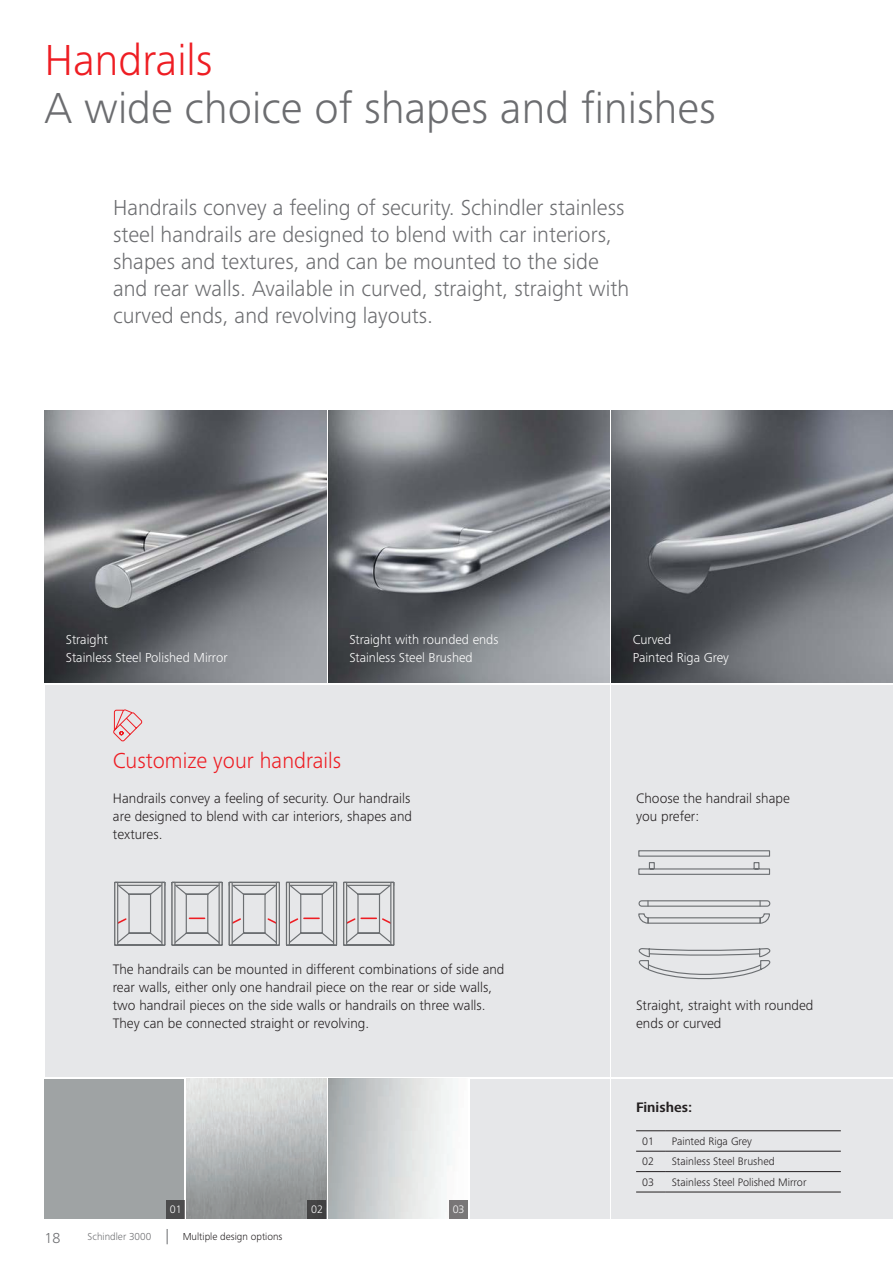
<style>
.page{position:relative;width:893px;height:1263px;background:#fff}
.page>*{position:absolute;margin:0;border:0;box-sizing:border-box;transform-origin:0 0}
.Headline_30_pt_1909{font:300 45px "Frutiger Next LTW1 G";color:#6c6d70}
.Headline_30_pt_1909-2{font:300 45px "Frutiger Next LTW1 G";color:#ee1d23}
.Intro_15pt_1909{font:300 22.5px/27px "Frutiger Next LTW1 G";color:#6c6d70}
.Intro_15pt_1909-2{font:300 22.5px "Frutiger Next LTW1 G";color:#ee1d23}
.t1{font:300 15px "Frutiger Next LTW1 G";color:#6c6d70}
.Text_9_5_pt_1909{font:300 14.25px/18px "Frutiger Next LTW1 G";color:#231f20}
.Text_9_5_pt_1909-2{font:700 14.25px "Frutiger Next LTW1 G";color:#231f20}
.Caption_B_9pt_1909{font:300 13.5px/17.2px "Frutiger Next LTW1 G";color:#fff}
.Legend_7_5_pt_1909{font:300 11.25px "Frutiger Next LTW1 G";color:#231f20}
.Legend_7_5_pt_1909-2{font:300 11.25px "Frutiger Next LTW1 G";color:#fff}
.t2{font:300 10.5px "Frutiger Next LTW1 G";color:#231f20}
.t3{font:300 10.5px "Frutiger Next LTW1 G";color:#6c6d70}
</style>
<div class="page">
<div style="left:45px;top:685px;width:564px;height:391px;background:#e6e7e9"></div>
<div style="left:611px;top:685px;width:282px;height:391px;background:#e6e7e9"></div>
<div style="left:470px;top:1079px;width:139px;height:139px;background:#e6e7e9"></div>
<div style="left:611px;top:1079px;width:282px;height:139px;background:#e6e7e9"></div>
<img style="left:45px;top:411px;width:281px;height:272px">
<img style="left:611px;top:411px;width:282px;height:272px">
<img style="left:328px;top:411px;width:281px;height:272px">
<img style="left:186px;top:1079px;width:140px;height:139px">
<div style="left:45px;top:1079px;width:139px;height:139px;background:#9fa3a4"></div>
<svg style="left:114px;top:881px;width:281px;height:65px"></svg>
<svg style="left:118px;top:882px;width:43px;height:4px"></svg>
<svg style="left:114px;top:882px;width:4px;height:63px"></svg>
<svg style="left:161px;top:882px;width:4px;height:63px"></svg>
<svg style="left:113px;top:709px;width:30px;height:33px"></svg>
<svg style="left:638px;top:850px;width:133px;height:25px"></svg>
<svg style="left:638px;top:913px;width:9px;height:11px"></svg>
<svg style="left:761px;top:913px;width:9px;height:11px"></svg>
<div style="left:647px;top:917px;width:114px;height:7px;border:1px solid #6c6f72"></div>
<div style="left:638px;top:900px;width:132px;height:7px;border:1px solid #6c6f72;border-radius:3px"></div>
<svg style="left:638px;top:948px;width:133px;height:32px"></svg>
<div style="left:166px;top:1200px;width:18px;height:18px;background:#4c4c4d"></div>
<div style="left:308px;top:1200px;width:18px;height:18px;background:#434343"></div>
<div style="left:449px;top:1200px;width:19px;height:18px;background:#797677"></div>
<hr style="left:636px;top:1130px;width:30px;height:1px;background:#231f20">
<hr style="left:666px;top:1130px;width:175px;height:1px;background:#231f20">
<hr style="left:636px;top:1151px;width:30px;height:1px;background:#231f20">
<hr style="left:666px;top:1151px;width:175px;height:1px;background:#231f20">
<hr style="left:636px;top:1171px;width:30px;height:1px;background:#231f20">
<hr style="left:666px;top:1171px;width:175px;height:1px;background:#231f20">
<hr style="left:636px;top:1192px;width:30px;height:1px;background:#231f20">
<hr style="left:666px;top:1192px;width:175px;height:1px;background:#231f20">
<svg style="left:167px;top:1229px;width:1px;height:15px"></svg>
<p class="Headline_30_pt_1909-2" style="left:45px;top:34px;width:170px">Handrails</p>
<p class="Headline_30_pt_1909" style="left:45px;top:82px;width:673px">A wide choice of shapes and finishes</p>
<p class="Intro_15pt_1909" style="left:113px;top:194px;width:518px">Handrails convey a feeling of security. Schindler stainless steel handrails are designed to blend with car interiors, shapes and textures, and can be mounted to the side and rear walls. Available in curved, straight, straight with curved ends, and revolving layouts.</p>
<p class="Caption_B_9pt_1909" style="left:66px;top:631px;width:163px">Straight<br>Stainless Steel Polished Mirror</p>
<p class="Caption_B_9pt_1909" style="left:633px;top:631px;width:40px">Curved</p>
<p class="Caption_B_9pt_1909" style="left:349px;top:631px;width:151px">Straight with rounded ends<br>Stainless Steel Brushed</p>
<p class="Caption_B_9pt_1909" style="left:633px;top:648px;width:98px">Painted Riga Grey</p>
<p class="Intro_15pt_1909-2" style="left:113px;top:747px;width:230px">Customize your handrails</p>
<p class="Text_9_5_pt_1909" style="left:113px;top:789px;width:301px">Handrails convey a feeling of security. Our handrails are designed to blend with car interiors, shapes and textures.</p>
<p class="Text_9_5_pt_1909" style="left:113px;top:960px;width:393px">The handrails can be mounted in different combinations of side and rear walls, either only one handrail piece on the rear or side walls, two handrail pieces on the side walls or handrails on three walls.<br>They can be connected straight or revolving.</p>
<p class="Legend_7_5_pt_1909-2" style="left:170px;top:1203px;width:13px">01</p>
<p class="Legend_7_5_pt_1909-2" style="left:311px;top:1203px;width:13px">02</p>
<p class="Legend_7_5_pt_1909-2" style="left:453px;top:1203px;width:13px">03</p>
<p class="t1" style="left:45px;top:1230px;width:17px">18</p>
<p class="t3" style="left:88px;top:1231px;width:65px">Schindler 3000</p>
<p class="t2" style="left:183px;top:1231px;width:101px">Multiple design options</p>
<p class="Text_9_5_pt_1909" style="left:636px;top:789px;width:155px">Choose the handrail shape you prefer:</p>
<p class="Text_9_5_pt_1909" style="left:636px;top:996px;width:179px">Straight, straight with rounded ends or curved</p>
<p class="Text_9_5_pt_1909-2" style="left:636px;top:1099px;width:58px">Finishes:</p>
<p class="Legend_7_5_pt_1909" style="left:642px;top:1135px;width:13px">01</p>
<p class="Legend_7_5_pt_1909" style="left:672px;top:1135px;width:82px">Painted Riga Grey</p>
<p class="Legend_7_5_pt_1909" style="left:642px;top:1155px;width:13px">02</p>
<p class="Legend_7_5_pt_1909" style="left:672px;top:1155px;width:104px">Stainless Steel Brushed</p>
<p class="Legend_7_5_pt_1909" style="left:642px;top:1175px;width:13px">03</p>
<p class="Legend_7_5_pt_1909" style="left:672px;top:1175px;width:136px">Stainless Steel Polished Mirror</p>
</div>
